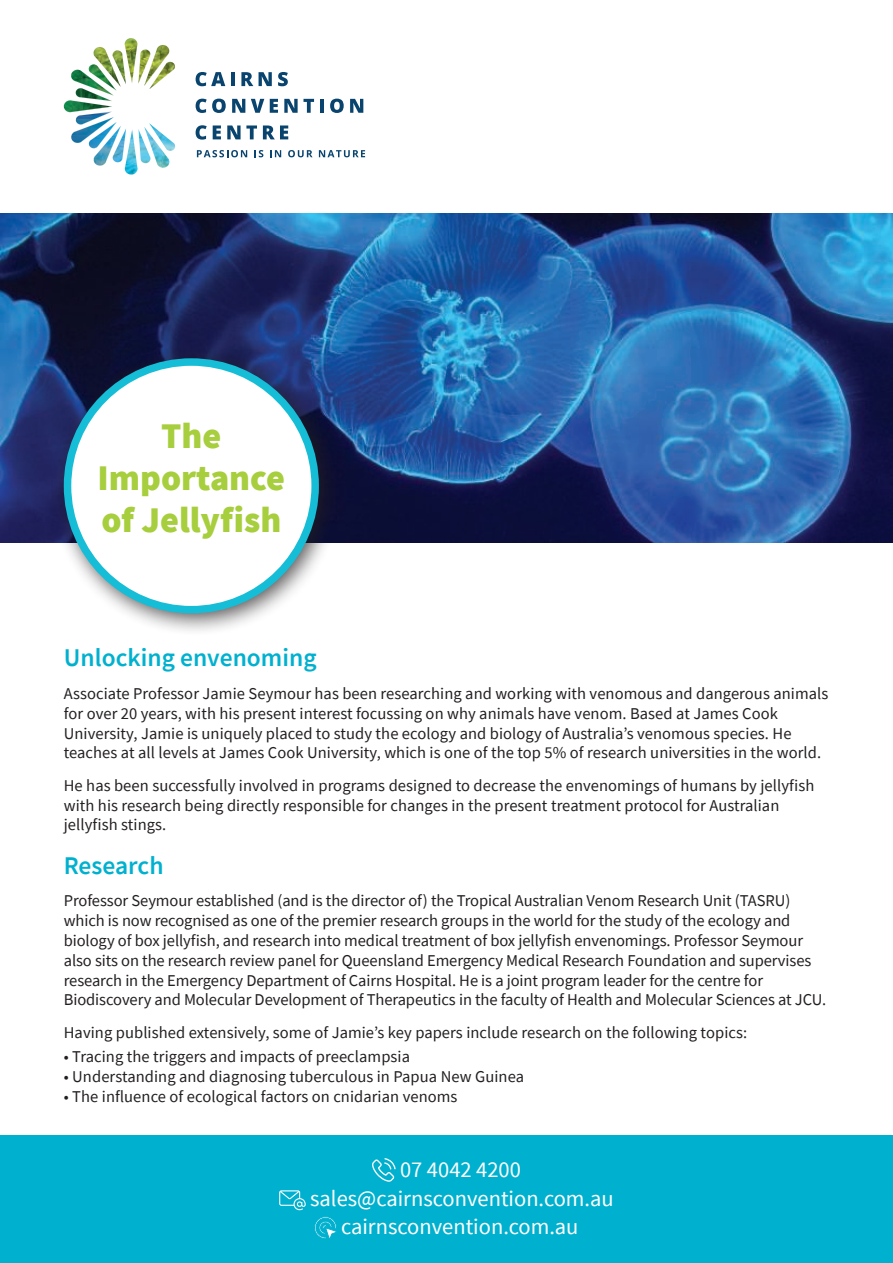
<style>
.page{position:relative;width:893px;height:1263px;background:#fff}
.page>*{position:absolute;margin:0;border:0;box-sizing:border-box;transform-origin:0 0}
.t1{font:900 36px/42px "Source Sans Pro";color:#a6ce3d;text-align:center}
.t2{font:600 25.5px "Source Sans Pro";color:#00b1cf}
.t3{font:22.5px/28.5px "Source Sans Pro";color:#fff;text-align:center}
.t4{font:16.5px/19.8px "Source Sans Pro";color:#231f20}
</style>
<div class="page">
<img style="left:0;top:213px;width:893px;height:329px">
<div style="left:0;top:1135px;width:893px;height:128px;background:#00b1cf"></div>
<svg style="left:372px;top:1158px;width:24px;height:24px"></svg>
<svg style="left:279px;top:1190px;width:27px;height:20px"></svg>
<svg style="left:314px;top:1216px;width:23px;height:23px"></svg>
<img style="left:125px;top:171px;width:12px;height:3px">
<img style="left:64px;top:38px;width:111px;height:133px">
<img style="left:149px;top:123px;width:27px;height:28px">
<svg style="left:196px;top:72px;width:29px;height:14px"></svg>
<hr style="left:231px;top:72px;width:4px;height:14px;background:#09446e">
<svg style="left:241px;top:72px;width:12px;height:14px"></svg>
<svg style="left:259px;top:72px;width:13px;height:14px"></svg>
<svg style="left:278px;top:72px;width:10px;height:14px"></svg>
<svg style="left:196px;top:99px;width:30px;height:14px"></svg>
<svg style="left:232px;top:99px;width:13px;height:14px"></svg>
<svg style="left:251px;top:99px;width:13px;height:14px"></svg>
<svg style="left:270px;top:99px;width:8px;height:14px"></svg>
<svg style="left:284px;top:99px;width:30px;height:14px"></svg>
<hr style="left:320px;top:99px;width:4px;height:14px;background:#09446e">
<svg style="left:330px;top:99px;width:14px;height:14px"></svg>
<svg style="left:350px;top:99px;width:13px;height:14px"></svg>
<svg style="left:196px;top:125px;width:11px;height:15px"></svg>
<svg style="left:213px;top:125px;width:8px;height:14px"></svg>
<svg style="left:227px;top:125px;width:30px;height:14px"></svg>
<svg style="left:263px;top:125px;width:25px;height:14px"></svg>
<svg style="left:197px;top:150px;width:50px;height:7px"></svg>
<svg style="left:254px;top:150px;width:9px;height:7px"></svg>
<svg style="left:270px;top:150px;width:11px;height:7px"></svg>
<svg style="left:288px;top:150px;width:25px;height:7px"></svg>
<svg style="left:319px;top:150px;width:46px;height:7px"></svg>
<div style="left:49px;top:344px;width:293px;height:292px;background:#231f20;opacity:.75"></div>
<div style="left:68px;top:362px;width:247px;height:248px;background:#fff;border-radius:50%"></div>
<div style="left:64px;top:358px;width:255px;height:255px;border:8px solid #16bdd6;border-radius:50%"></div>
<h1 class="t1" style="left:98px;top:418px;width:189px">The<br>Importance of Jellyfish</h1>
<h2 class="t2" style="left:64px;top:648px;width:254px">Unlocking envenoming</h2>
<p class="t4" style="left:64px;top:685px;width:766px">Associate Professor Jamie Seymour has been researching and working with venomous and dangerous animals for over 20 years, with his present interest focussing on why animals have venom. Based at James Cook University, Jamie is uniquely placed to study the ecology and biology of Australia’s venomous species. He teaches at all levels at James Cook University, which is one of the top 5% of research universities in the world.</p>
<p class="t4" style="left:64px;top:775px;width:752px">He has been successfully involved in programs designed to decrease the envenomings of humans by jellyfish with his research being directly responsible for changes in the present treatment protocol for Australian jellyfish stings.</p>
<h2 class="t2" style="left:64px;top:855px;width:101px">Research</h2>
<p class="t4" style="left:64px;top:892px;width:764px">Professor Seymour established (and is the director of) the Tropical Australian Venom Research Unit (TASRU) which is now recognised as one of the premier research groups in the world for the study of the ecology and biology of box jellyfish, and research into medical treatment of box jellyfish envenomings. Professor Seymour also sits on the research review panel for Queensland Emergency Medical Research Foundation and supervises research in the Emergency Department of Cairns Hospital. He is a joint program leader for the centre for Biodiscovery and Molecular Development of Therapeutics in the faculty of Health and Molecular Sciences at JCU.</p>
<p class="t4" style="left:64px;top:1022px;width:685px">Having published extensively, some of Jamie’s key papers include research on the following topics:</p>
<p class="t4" style="left:64px;top:1048px;width:348px">• Tracing the triggers and impacts of preeclampsia</p>
<p class="t4" style="left:64px;top:1068px;width:462px">• Understanding and diagnosing tuberculous in Papua New Guinea</p>
<p class="t4" style="left:64px;top:1086px;width:395px">• The influence of ecological factors on cnidarian venoms</p>
<h3 class="t3" style="left:310px;top:1157px;width:305px">07 4042 4200 sales@cairnsconvention.com.au cairnsconvention.com.au</h3>
</div>
